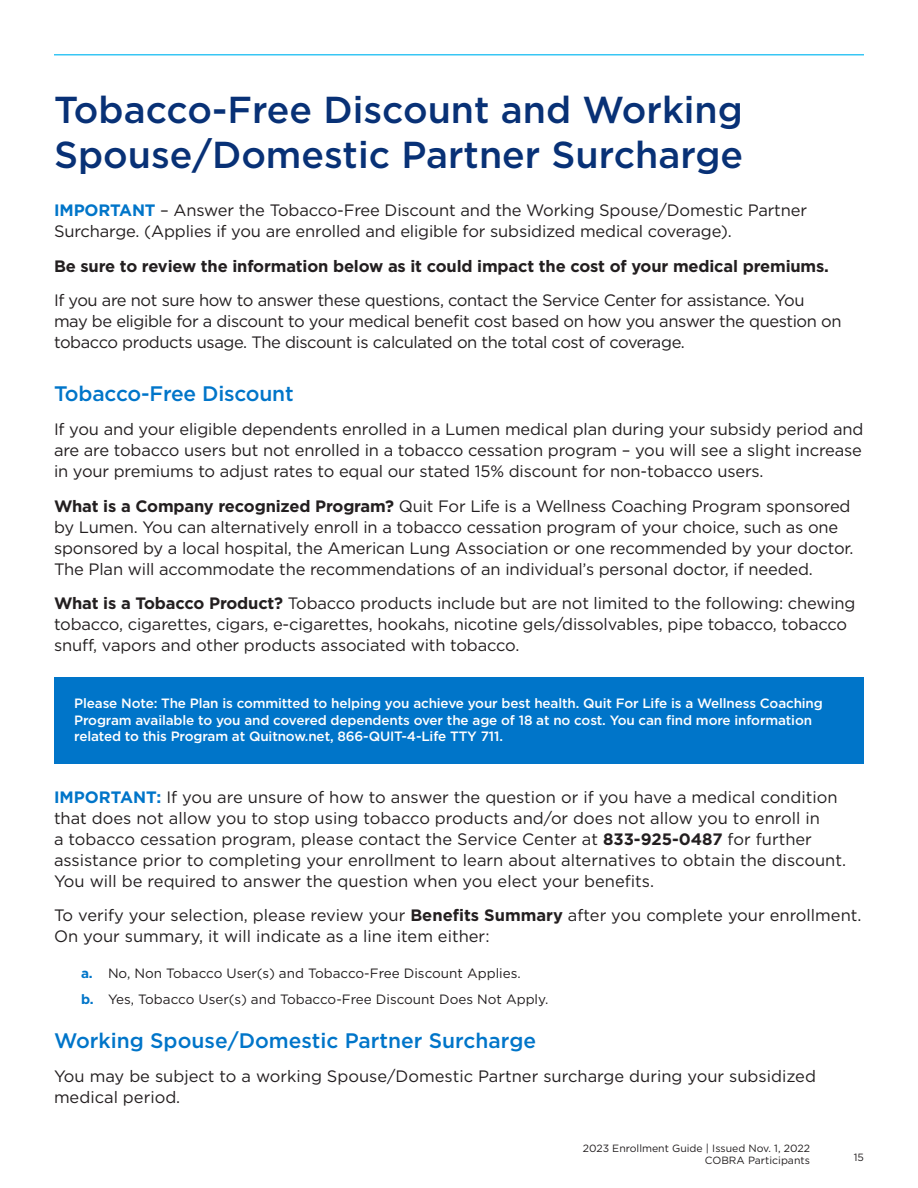
<style>
.page{position:relative;width:918px;height:1188px;background:#fff}
.page>*{position:absolute;margin:0;border:0;box-sizing:border-box;transform-origin:0 0}
.t1{font:500 37.5px/45px "Gotham";color:#083176}
.t2{font:500 21px "Gotham";color:#0075c9}
.t3{font:16.5px/21px "Gotham";letter-spacing:-.01em;color:#231f20}
.t4{font:700 16.5px "Gotham";letter-spacing:-.01em;color:#231f20}
.t5{font:500 13.5px/16.5px "Gotham";letter-spacing:-.01em;color:#fff}
.t6{font:13.5px/26.7px "Gotham";color:#231f20}
.t7{font:10.5px/12px "Gotham";color:#231f20;text-align:right}
.s1{font-weight:700;color:#0075c9}
.s2{font-weight:700}
</style>
<div class="page">
<hr style="left:54px;top:54px;width:810px;height:2px;background:#38c6f4">
<div style="left:54px;top:677px;width:810px;height:87px;background:#0075c9"></div>
<h1 class="t1" style="left:54px;top:87px;width:691px">Tobacco-Free Discount and Working<br>Spouse/Domestic Partner Surcharge</h1>
<p class="t3" style="left:54px;top:199px;width:755px"><span class="s1">IMPORTANT</span> – Answer the Tobacco-Free Discount and the Working Spouse/Domestic Partner<br>Surcharge. (Applies if you are enrolled and eligible for subsidized medical coverage).</p>
<p class="t4" style="left:54px;top:255px;width:776px">Be sure to review the information below as it could impact the cost of your medical premiums.</p>
<p class="t3" style="left:54px;top:289px;width:789px">If you are not sure how to answer these questions, contact the Service Center for assistance. You may be eligible for a discount to your medical benefit cost based on how you answer the question on tobacco products usage. The discount is calculated on the total cost of coverage.</p>
<p class="t2" style="left:54px;top:379px;width:241px">Tobacco-Free Discount</p>
<p class="t3" style="left:54px;top:418px;width:811px;text-align:justify">If you and your eligible dependents enrolled in a Lumen medical plan during your subsidy period and are are tobacco users but not enrolled in a tobacco cessation program – you will see a slight increase in your premiums to adjust rates to equal our stated 15% discount for non-tobacco users.</p>
<p class="t3" style="left:54px;top:495px;width:801px"><span class="s2">What is a Company recognized Program?</span> Quit For Life is a Wellness Coaching Program sponsored by Lumen. You can alternatively enroll in a tobacco cessation program of your choice, such as one sponsored by a local hospital, the American Lung Association or one recommended by your doctor.<br>The Plan will accommodate the recommendations of an individual’s personal doctor, if needed.</p>
<p class="t3" style="left:54px;top:592px;width:803px"><span class="s2">What is a Tobacco Product?</span> Tobacco products include but are not limited to the following: chewing tobacco, cigarettes, cigars, e-cigarettes, hookahs, nicotine gels/dissolvables, pipe tobacco, tobacco snuff, vapors and other products associated with tobacco.</p>
<p class="t5" style="left:74px;top:695px;width:750px">Please Note: The Plan is committed to helping you achieve your best health. Quit For Life is a Wellness Coaching<br>Program available to you and covered dependents over the age of 18 at no cost. You can find more information related to this Program at Quitnow.net, 866-QUIT-4-Life TTY 711.</p>
<p class="t3" style="left:54px;top:786px;width:794px"><span class="s1">IMPORTANT:</span> If you are unsure of how to answer the question or if you have a medical condition that does not allow you to stop using tobacco products and/or does not allow you to enroll in<br>a tobacco cessation program, please contact the Service Center at <span class="s2">833-925-0487</span> for further assistance prior to completing your enrollment to learn about alternatives to obtain the discount.<br>You will be required to answer the question when you elect your benefits.</p>
<p class="t3" style="left:54px;top:904px;width:809px">To verify your selection, please review your <span class="s2">Benefits Summary</span> after you complete your enrollment.<br>On your summary, it will indicate as a line item either:</p>
<p class="t6" style="left:81px;top:959px;width:469px"><span class="s1">a.</span> No, Non Tobacco User(s) and Tobacco-Free Discount Applies.<br><span class="s1">b.</span> Yes, Tobacco User(s) and Tobacco-Free Discount Does Not Apply.</p>
<p class="t2" style="left:54px;top:1027px;width:484px">Working Spouse/Domestic Partner Surcharge</p>
<p class="t3" style="left:54px;top:1066px;width:763px">You may be subject to a working Spouse/Domestic Partner surcharge during your subsidized medical period.</p>
<p class="t7" style="left:583px;top:1143px;width:229px">2023 Enrollment Guide | Issued Nov. 1, 2022<br>COBRA Participants</p>
<p class="t7" style="left:854px;top:1151px;width:12px">15</p>
</div>
